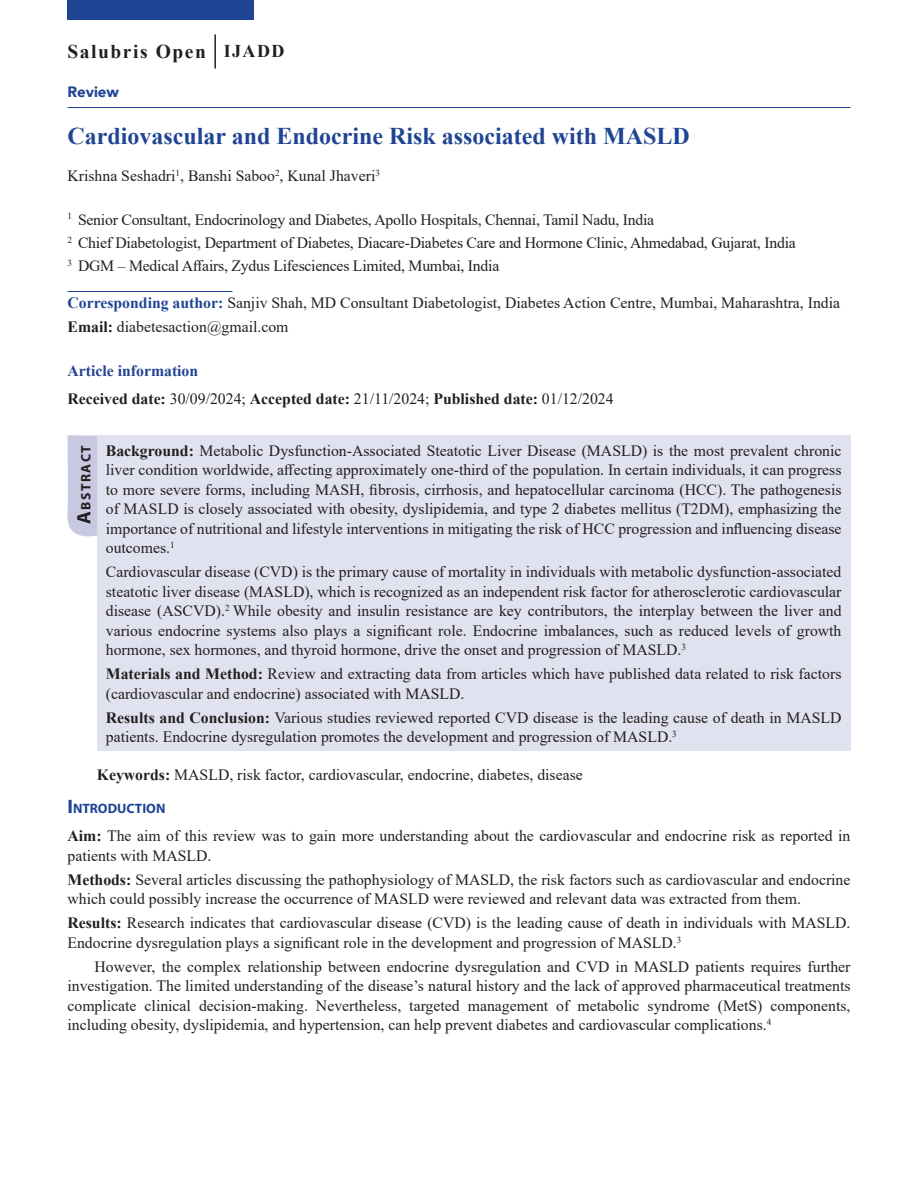
<style>
.page{position:relative;width:918px;height:1188px;background:#fff}
.page>*{position:absolute;margin:0;border:0;box-sizing:border-box;transform-origin:0 0}
.Article_Title{font:700 24px "Times New Roman";color:#1f4493}
.t1{font:700 19.5px "Times New Roman";letter-spacing:.08em;color:#231f20}
.t2{font:700 18px "Times New Roman";letter-spacing:.08em;color:#231f20}
.TX{font:15.75px/19.5px "Times New Roman";color:#231f20}
.TXT{font:15.75px/19.5px "Times New Roman";color:#231f20;text-align:justify}
.Aff{font:15.75px "Times New Roman";letter-spacing:-.015em;color:#231f20}
.t3{font:700 15.75px "Times New Roman";color:#231f20}
.Author{font:15.75px "Times New Roman";color:#231f20}
.t4{font:700 15.75px "Times New Roman";color:#1f4493}
.t5{font:900 15px "Avenir";color:#1f4493}
.t6{font:700 13.65px "Myriad Pro";color:#1f4493}
.t7{font:700 13.65px "Myriad Pro";letter-spacing:.105em;color:#231f20}
.s1{font-weight:700;color:#1f4493}
.s2{font-weight:700}
.s3{font-weight:400}
.s4{font-size:19.5px}
</style>
<div class="page">
<div style="left:68px;top:0;width:186px;height:19px;background:#1f4493"></div>
<hr style="left:214px;top:34px;width:2px;height:35px;background:#231f20">
<hr style="left:68px;top:107px;width:782px;height:1px;background:#1f4493">
<hr style="left:68px;top:291px;width:164px;height:1px;background:#1f4493">
<div style="left:97px;top:436px;width:753px;height:315px;background:#e1e2ef"></div>
<svg style="left:67px;top:435px;width:31px;height:102px;background:#cbcbe2"></svg>
<p class="t1" style="left:67px;top:38px;width:140px">Salubris Open</p>
<p class="t5" style="left:67px;top:79px;width:53px">Review</p>
<p class="t2" style="left:224px;top:38px;width:62px">IJADD</p>
<p class="Article_Title" style="left:68px;top:119px;width:624px">Cardiovascular and Endocrine Risk associated with MASLD</p>
<p class="Author" style="left:68px;top:165px;width:314px">Krishna Seshadri<sup>1</sup>, Banshi Saboo<sup>2</sup>, Kunal Jhaveri<sup>3</sup></p>
<p class="Aff" style="left:68px;top:208px;width:588px"><sup>1</sup> Senior Consultant, Endocrinology and Diabetes, Apollo Hospitals, Chennai, Tamil Nadu, India</p>
<p class="Aff" style="left:68px;top:232px;width:730px"><sup>2</sup> Chief Diabetologist, Department of Diabetes, Diacare-Diabetes Care and Hormone Clinic, Ahmedabad, Gujarat, India</p>
<p class="Aff" style="left:68px;top:255px;width:433px"><sup>3</sup> DGM – Medical Affairs, Zydus Lifesciences Limited, Mumbai, India</p>
<p class="TX" style="left:68px;top:293px;width:774px"><span class="s1">Corresponding author:</span> Sanjiv Shah, MD Consultant Diabetologist, Diabetes Action Centre, Mumbai, Maharashtra, India</p>
<p class="TX" style="left:68px;top:317px;width:222px"><span class="s2">Email:</span> diabetesaction@gmail.com</p>
<p class="t4" style="left:68px;top:360px;width:132px">Article information</p>
<p class="t3" style="left:68px;top:388px;width:548px">Received date: <span class="s3">30/09/2024;</span> Accepted date: <span class="s3">21/11/2024;</span> Published date: <span class="s3">01/12/2024</span></p>
<p class="TX" style="left:106px;top:440px;width:737px;text-align:justify"><span class="s2">Background:</span> Metabolic Dysfunction-Associated Steatotic Liver Disease (MASLD) is the most prevalent chronic liver condition worldwide, affecting approximately one-third of the population. In certain individuals, it can progress to more severe forms, including MASH, fibrosis, cirrhosis, and hepatocellular carcinoma (HCC). The pathogenesis of MASLD is closely associated with obesity, dyslipidemia, and type 2 diabetes mellitus (T2DM), emphasizing the importance of nutritional and lifestyle interventions in mitigating the risk of HCC progression and influencing disease outcomes.<sup>1</sup></p>
<p class="TX" style="left:106px;top:561px;width:737px;text-align:justify">Cardiovascular disease (CVD) is the primary cause of mortality in individuals with metabolic dysfunction-associated steatotic liver disease (MASLD), which is recognized as an independent risk factor for atherosclerotic cardiovascular disease (ASCVD).<sup>2</sup> While obesity and insulin resistance are key contributors, the interplay between the liver and various endocrine systems also plays a significant role. Endocrine imbalances, such as reduced levels of growth hormone, sex hormones, and thyroid hormone, drive the onset and progression of MASLD.<sup>3</sup></p>
<p class="TX" style="left:106px;top:663px;width:737px"><span class="s2">Materials and Method:</span> Review and extracting data from articles which have published data related to risk factors (cardiovascular and endocrine) associated with MASLD.</p>
<p class="TX" style="left:106px;top:707px;width:737px"><span class="s2">Results and Conclusion:</span> Various studies reviewed reported CVD disease is the leading cause of death in MASLD patients. Endocrine dysregulation promotes the development and progression of MASLD.<sup>3</sup></p>
<p class="TX" style="left:97px;top:764px;width:487px"><span class="s2">Keywords:</span> MASLD, risk factor, cardiovascular, endocrine, diabetes, disease</p>
<h1 class="t7" style="left:77px;top:524px;width:80px;rotate:-90deg"><span class="s4">A</span>BSTRACT</h1>
<h1 class="t6" style="left:68px;top:799px;width:99px"><span class="s4">I</span> NTRODUCTION</h1>
<p class="TX" style="left:68px;top:826px;width:784px"><span class="s2">Aim:</span> The aim of this review was to gain more understanding about the cardiovascular and endocrine risk as reported in patients with MASLD.</p>
<p class="TX" style="left:68px;top:869px;width:785px"><span class="s2">Methods:</span> Several articles discussing the pathophysiology of MASLD, the risk factors such as cardiovascular and endocrine which could possibly increase the occurrence of MASLD were reviewed and relevant data was extracted from them.</p>
<p class="TX" style="left:68px;top:913px;width:784px"><span class="s2">Results:</span> Research indicates that cardiovascular disease (CVD) is the leading cause of death in individuals with MASLD.<br>Endocrine dysregulation plays a significant role in the development and progression of MASLD.<sup>3</sup></p>
<p class="TXT" style="left:68px;top:956px;width:785px;text-indent:27px">However, the complex relationship between endocrine dysregulation and CVD in MASLD patients requires further investigation. The limited understanding of the disease’s natural history and the lack of approved pharmaceutical treatments complicate clinical decision-making. Nevertheless, targeted management of metabolic syndrome (MetS) components, including obesity, dyslipidemia, and hypertension, can help prevent diabetes and cardiovascular complications.<sup>4</sup></p>
</div>
